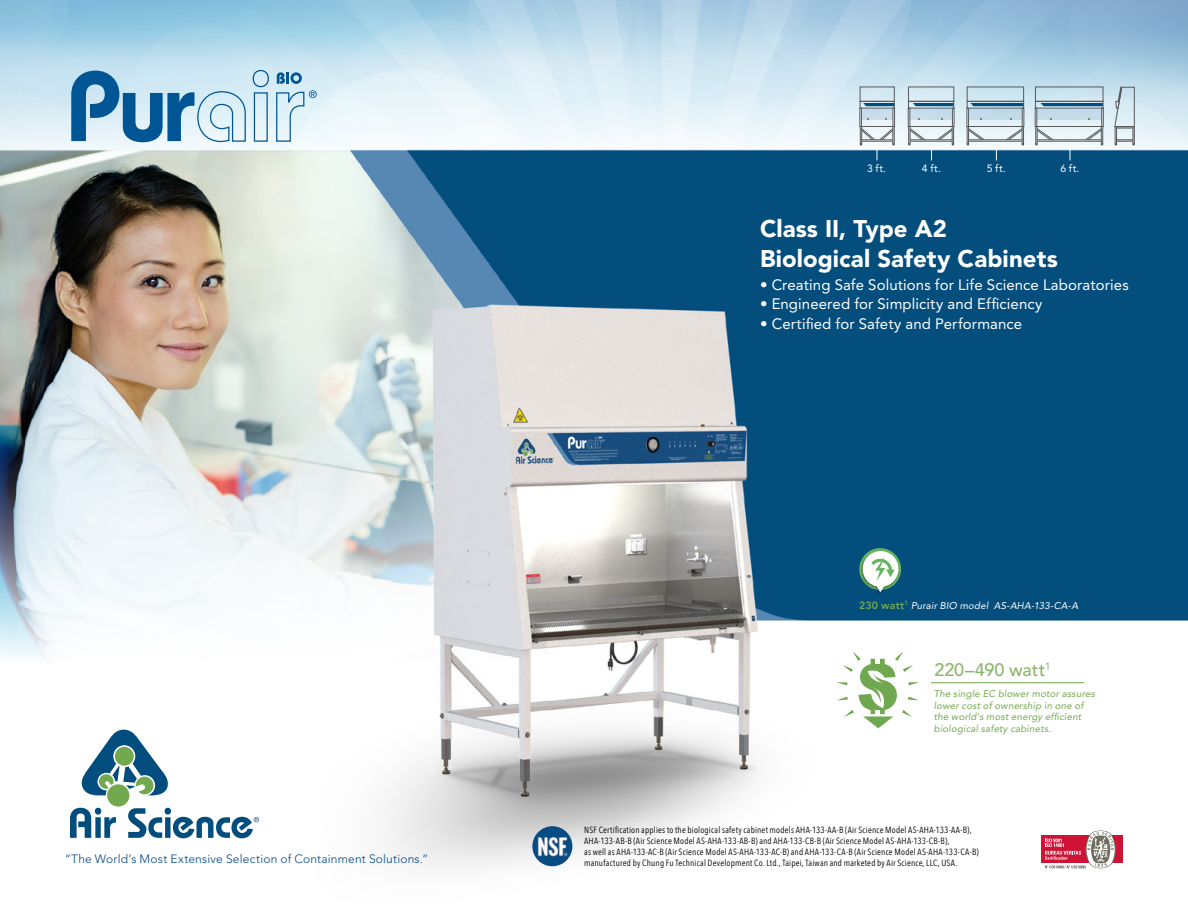
<style>
.page{position:relative;width:1188px;height:918px;background:#fff}
.page>*{position:absolute;margin:0;border:0;box-sizing:border-box;transform-origin:0 0}
.t1{font:900 24px/30px "Avenir LT Std";letter-spacing:.005em;color:#fff}
.t2{font:500 18px "Avenir LT Std";letter-spacing:-.01em;color:#8db66d}
.t3{font:15px "Avenir LT Std";letter-spacing:.005em;color:#fff}
.t4{font:300 12px "Avenir LT Std";letter-spacing:.015em;color:#00467f}
.t5{font:10.5px "Avenir LT Std";letter-spacing:.045em;color:#fff}
.t6{font:italic 9.75px/11.7px "Avenir LT Std";letter-spacing:.02em;color:#72a94e}
.t7{font:italic 9.75px "Avenir LT Std";letter-spacing:.015em;color:#fff}
.t8{font:9px/11.2px "Avenir Next Condensed";letter-spacing:.025em;color:#000}
.s1{font-weight:800;font-style:normal;font-size:10.5px;color:#72a94e}
</style>
<div class="page">
<img style="left:0;top:0;width:1188px;height:869px">
<div style="left:628px;top:450px;width:9px;height:12px;background:#194d7f"></div>
<svg style="left:70px;top:808px;width:46px;height:30px"></svg>
<svg style="left:128px;top:808px;width:131px;height:30px"></svg>
<svg style="left:79px;top:730px;width:91px;height:66px"></svg>
<div style="left:115px;top:747px;width:19px;height:19px;background:#72a94e;border-radius:50%"></div>
<div style="left:107px;top:784px;width:23px;height:23px;background:#72a94e;border-radius:50%"></div>
<div style="left:1041px;top:835px;width:82px;height:28px;background:#ce1337"></div>
<svg style="left:1045px;top:831px;width:71px;height:38px"></svg>
<hr style="left:931px;top:682px;width:153px;height:1px;background:#72a94e">
<svg style="left:836px;top:651px;width:83px;height:77px"></svg>
<div style="left:860px;top:101px;width:34px;height:7px;border:1px solid #58595b"></div>
<div style="left:908px;top:101px;width:46px;height:7px;border:1px solid #58595b"></div>
<div style="left:967px;top:101px;width:57px;height:7px;border:1px solid #58595b"></div>
<div style="left:1035px;top:101px;width:68px;height:7px;border:1px solid #58595b"></div>
<svg style="left:1115px;top:87px;width:19px;height:58px"></svg>
<svg style="left:860px;top:103px;width:35px;height:57px"></svg>
<svg style="left:908px;top:103px;width:46px;height:57px;background:#9eb6c5"></svg>
<svg style="left:1035px;top:103px;width:68px;height:57px;background:#9fb9c8"></svg>
<svg style="left:967px;top:103px;width:57px;height:57px;background:#9db7c7"></svg>
<svg style="left:252px;top:70px;width:18px;height:72px"></svg>
<svg style="left:71px;top:71px;width:175px;height:71px;background:#8cb8d3"></svg>
<svg style="left:276px;top:90px;width:41px;height:52px;background:#cbe2ee"></svg>
<svg style="left:277px;top:72px;width:25px;height:12px"></svg>
<img style="left:532px;top:826px;width:40px;height:40px;border-radius:20px">
<img style="left:857px;top:548px;width:45px;height:45px">
<svg style="left:861px;top:549px;width:40px;height:43px"></svg>
<h3 class="t4" style="left:65px;top:852px;width:365px">“The World’s Most Extensive Selection of Containment Solutions.”</h3>
<p class="t5" style="left:867px;top:162px;width:21px">3 ft.</p>
<p class="t5" style="left:922px;top:162px;width:21px">4 ft.</p>
<p class="t5" style="left:987px;top:162px;width:21px">5 ft.</p>
<p class="t5" style="left:1060px;top:162px;width:21px">6 ft.</p>
<h1 class="t1" style="left:760px;top:213px;width:299px">Class II, Type A2<br>Biological Safety Cabinets</h1>
<h3 class="t3" style="left:760px;top:276px;width:370px">• Creating Safe Solutions for Life Science Laboratories</h3>
<h3 class="t3" style="left:760px;top:295px;width:284px">• Engineered for Simplicity and Efficiency</h3>
<h3 class="t3" style="left:760px;top:315px;width:264px">• Certified for Safety and Performance</h3>
<p class="t7" style="left:859px;top:600px;width:221px"><span class="s1">230 watt</span><sup>1</sup> Purair BIO model AS-AHA-133-CA-A</p>
<h2 class="t2" style="left:935px;top:659px;width:118px">220–490 watt<sup>1</sup></h2>
<p class="t6" style="left:934px;top:688px;width:162px">The single EC blower motor assures lower cost of ownership in one of the world's most energy efficient biological safety cabinets.</p>
<p class="t8" style="left:584px;top:824px;width:396px">NSF Certification applies to the biological safety cabinet models AHA-133-AA-B (Air Science Model AS-AHA-133-AA-B), AHA-133-AB-B (Air Science Model AS-AHA-133-AB-B) and AHA-133-CB-B (Air Science Model AS-AHA-133-CB-B),<br>as well as AHA-133-AC-B (Air Science Model AS-AHA-133-AC-B) and AHA-133-CA-B (Air Science Model AS-AHA-133-CA-B) manufactured by Chung Fu Technical Development Co. Ltd., Taipei, Taiwan and marketed by Air Science, LLC, USA.</p>
</div>
